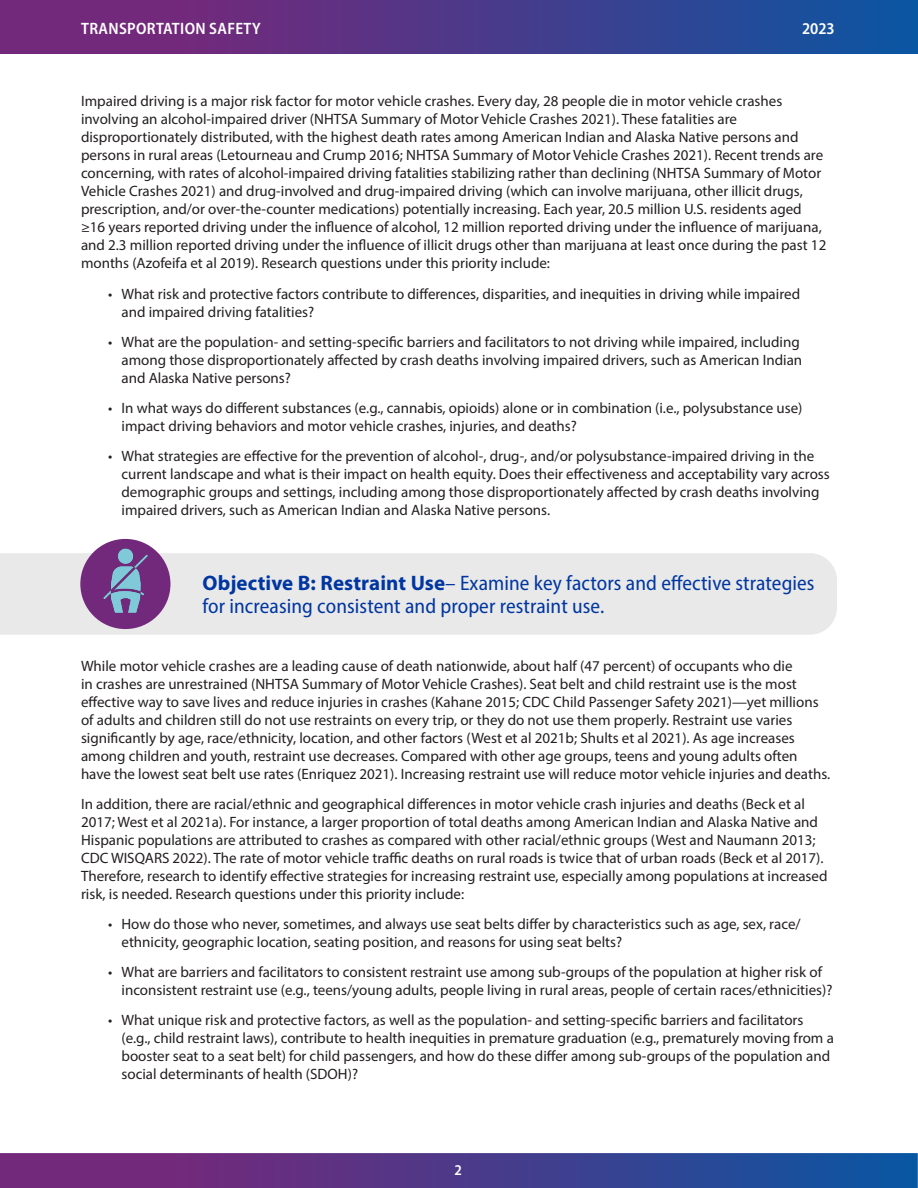
<style>
.page{position:relative;width:918px;height:1188px;background:#fff}
.page>*{position:absolute;margin:0;border:0;box-sizing:border-box;transform-origin:0 0}
.t1{font:semi-condensed 21px/22.5px "Myriad Pro";letter-spacing:.005em;color:#0036a0}
.t2{font:600 semi-condensed 16.5px "Myriad Pro";letter-spacing:.02em;color:#fff}
.t3{font:15px/18px "Myriad Pro";color:#231f20}
.t4{font:600 semi-condensed 15px "Myriad Pro";color:#fff}
.s1{font-weight:700;font-stretch:normal}
</style>
<div class="page">
<img style="left:0;top:1153px;width:918px;height:35px">
<img style="left:0;top:0;width:918px;height:54px">
<div style="left:0;top:553px;width:837px;height:82px;background:#e9e9e9"></div>
<svg style="left:80px;top:539px;width:90px;height:90px"></svg>
<div style="left:82px;top:541px;width:87px;height:86px;background:#73297b;border-radius:50%"></div>
<img style="left:90px;top:545px;width:71px;height:71px">
<p class="t2" style="left:81px;top:18px;width:181px">TRANSPORTATION SAFETY</p>
<p class="t2" style="left:802px;top:18px;width:34px">2023</p>
<p class="t3" style="left:81px;top:91px;width:747px">Impaired driving is a major risk factor for motor vehicle crashes. Every day, 28 people die in motor vehicle crashes involving an alcohol-impaired driver (NHTSA Summary of Motor Vehicle Crashes 2021). These fatalities are disproportionately distributed, with the highest death rates among American Indian and Alaska Native persons and persons in rural areas (Letourneau and Crump 2016; NHTSA Summary of Motor Vehicle Crashes 2021). Recent trends are concerning, with rates of alcohol-impaired driving fatalities stabilizing rather than declining (NHTSA Summary of Motor Vehicle Crashes 2021) and drug-involved and drug-impaired driving (which can involve marijuana, other illicit drugs, prescription, and/or over-the-counter medications) potentially increasing. Each year, 20.5 million U.S. residents aged ≥16 years reported driving under the influence of alcohol, 12 million reported driving under the influence of marijuana, and 2.3 million reported driving under the influence of illicit drugs other than marijuana at least once during the past 12 months (Azofeifa et al 2019). Research questions under this priority include:</p>
<p class="t3" style="left:122px;top:285px;width:680px;text-indent:-14px">• What risk and protective factors contribute to differences, disparities, and inequities in driving while impaired and impaired driving fatalities?</p>
<p class="t3" style="left:122px;top:333px;width:682px;text-indent:-14px">• What are the population- and setting-specific barriers and facilitators to not driving while impaired, including among those disproportionately affected by crash deaths involving impaired drivers, such as American Indian and Alaska Native persons?</p>
<p class="t3" style="left:122px;top:399px;width:683px;text-indent:-14px">• In what ways do different substances (e.g., cannabis, opioids) alone or in combination (i.e., polysubstance use) impact driving behaviors and motor vehicle crashes, injuries, and deaths?</p>
<p class="t3" style="left:122px;top:447px;width:710px;text-indent:-14px">• What strategies are effective for the prevention of alcohol-, drug-, and/or polysubstance-impaired driving in the current landscape and what is their impact on health equity. Does their effectiveness and acceptability vary across demographic groups and settings, including among those disproportionately affected by crash deaths involving impaired drivers, such as American Indian and Alaska Native persons.</p>
<h3 class="t1" style="left:202px;top:572px;width:614px"><span class="s1">Objective B: Restraint Use</span>– Examine key factors and effective strategies for increasing consistent and proper restraint use.</h3>
<p class="t3" style="left:81px;top:657px;width:751px">While motor vehicle crashes are a leading cause of death nationwide, about half (47 percent) of occupants who die<br>in crashes are unrestrained (NHTSA Summary of Motor Vehicle Crashes). Seat belt and child restraint use is the most effective way to save lives and reduce injuries in crashes (Kahane 2015; CDC Child Passenger Safety 2021)—yet millions of adults and children still do not use restraints on every trip, or they do not use them properly. Restraint use varies significantly by age, race/ethnicity, location, and other factors (West et al 2021b; Shults et al 2021). As age increases among children and youth, restraint use decreases. Compared with other age groups, teens and young adults often have the lowest seat belt use rates (Enriquez 2021). Increasing restraint use will reduce motor vehicle injuries and deaths.</p>
<p class="t3" style="left:81px;top:795px;width:748px">In addition, there are racial/ethnic and geographical differences in motor vehicle crash injuries and deaths (Beck et al 2017; West et al 2021a). For instance, a larger proportion of total deaths among American Indian and Alaska Native and Hispanic populations are attributed to crashes as compared with other racial/ethnic groups (West and Naumann 2013; CDC WISQARS 2022). The rate of motor vehicle traffic deaths on rural roads is twice that of urban roads (Beck et al 2017).<br>Therefore, research to identify effective strategies for increasing restraint use, especially among populations at increased risk, is needed. Research questions under this priority include:</p>
<p class="t3" style="left:122px;top:915px;width:681px;text-indent:-14px">• How do those who never, sometimes, and always use seat belts differ by characteristics such as age, sex, race/ ethnicity, geographic location, seating position, and reasons for using seat belts?</p>
<p class="t3" style="left:122px;top:963px;width:713px;text-indent:-14px">• What are barriers and facilitators to consistent restraint use among sub-groups of the population at higher risk of inconsistent restraint use (e.g., teens/young adults, people living in rural areas, people of certain races/ethnicities)?</p>
<p class="t3" style="left:122px;top:1011px;width:714px;text-indent:-14px">• What unique risk and protective factors, as well as the population- and setting-specific barriers and facilitators (e.g., child restraint laws), contribute to health inequities in premature graduation (e.g., prematurely moving from a booster seat to a seat belt) for child passengers, and how do these differ among sub-groups of the population and social determinants of health (SDOH)?</p>
<p class="t4" style="left:454px;top:1160px;width:9px">2</p>
</div>
